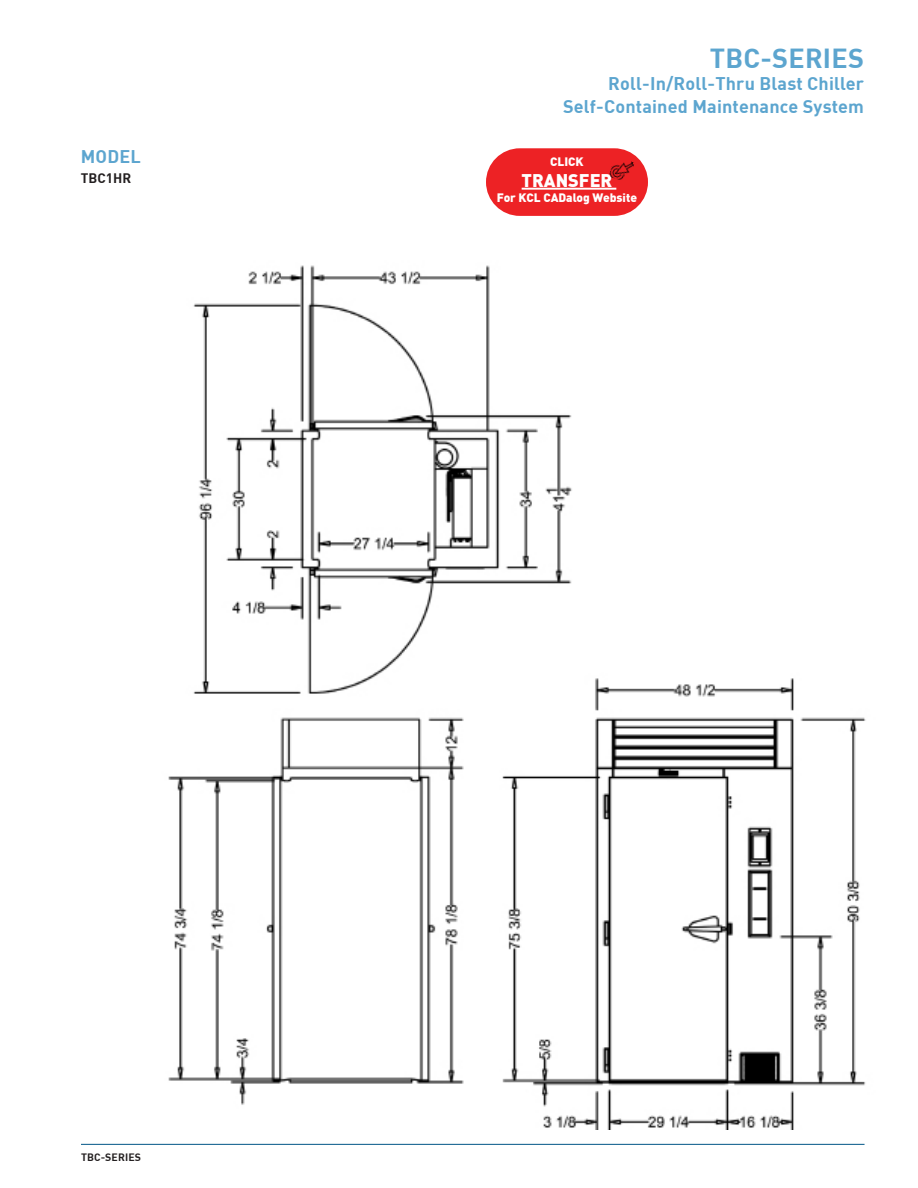
<style>
.page{position:relative;width:918px;height:1188px;background:#fff}
.page>*{position:absolute;margin:0;border:0;box-sizing:border-box;transform-origin:0 0}
.t1{font:700 27px "DIN";letter-spacing:.01em;color:#5ca5cf}
.t2{font:700 18px/22.5px "DIN";letter-spacing:.01em;color:#5ca5cf;text-align:right}
.t3{font:900 18px "DIN";color:#fff}
.t4{font:700 13.5px "DIN";color:#231f20}
.t5{font:900 12px "DIN";color:#fff}
.t6{font:700 10.5px "DIN";letter-spacing:.01em;color:#231f20}
</style>
<div class="page">
<hr style="left:81px;top:1144px;width:784px;height:1px;background:#005587">
<img style="left:168px;top:265px;width:698px;height:865px">
<div style="left:486px;top:148px;width:162px;height:68px;background:#ed2225;border-radius:34px"></div>
<hr style="left:522px;top:188px;width:94px;height:2px;background:#fff">
<img style="left:609px;top:161px;width:25px;height:19px">
<p class="t2" style="left:81px;top:146px;width:62px">MODEL</p>
<p class="t4" style="left:81px;top:172px;width:52px">TBC1HR</p>
<h1 class="t1" style="left:710px;top:45px;width:156px">TBC-SERIES</h1>
<p class="t2" style="left:563px;top:73px;width:302px">Roll-In/Roll-Thru Blast Chiller<br>Self-Contained Maintenance System</p>
<p class="t5" style="left:550px;top:155px;width:35px">CLICK</p>
<p class="t3" style="left:522px;top:172px;width:92px">TRANSFER</p>
<p class="t5" style="left:497px;top:191px;width:142px">For KCL CADalog Website</p>
<p class="t6" style="left:81px;top:1152px;width:62px">TBC-SERIES</p>
</div>
